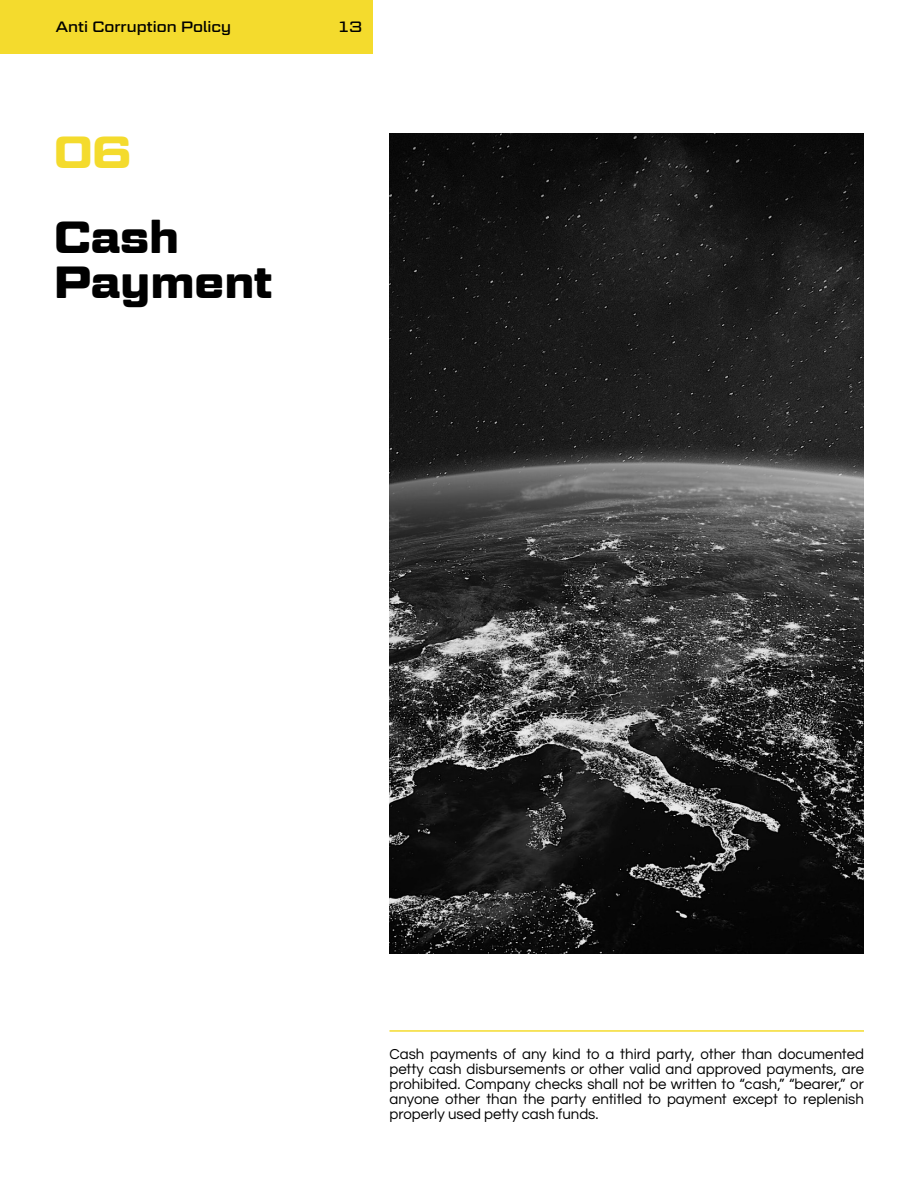
<style>
.page{position:relative;width:918px;height:1188px;background:#fff}
.page>*{position:absolute;margin:0;border:0;box-sizing:border-box;transform-origin:0 0}
.t1{font:700 45px/45px "Geom Graphic";color:#000}
.t2{font:700 45px "Geom Graphic";color:#f4db2d}
.t3{font:15px/15px "Questrial";color:#000;text-align:justify}
.t4{font:15px "Geom Graphic";color:#000}
</style>
<div class="page">
<div style="left:0;top:0;width:373px;height:54px;background:#f4db2d"></div>
<hr style="left:389px;top:1030px;width:475px;height:2px;background:#f4db2d">
<img style="left:389px;top:133px;width:475px;height:821px">
<p class="t4" style="left:56px;top:17px;width:177px">Anti Corruption Policy</p>
<p class="t4" style="left:337px;top:17px;width:27px">13</p>
<h1 class="t2" style="left:54px;top:125px;width:79px">06</h1>
<h1 class="t1" style="left:54px;top:214px;width:220px">Cash<br>Payment</h1>
<p class="t3" style="left:389px;top:1047px;width:476px">Cash payments of any kind to a third party, other than documented petty cash disbursements or other valid and approved payments, are prohibited. Company checks shall not be written to “cash,” “bearer,” or anyone other than the party entitled to payment except to replenish properly used petty cash funds.</p>
</div>
